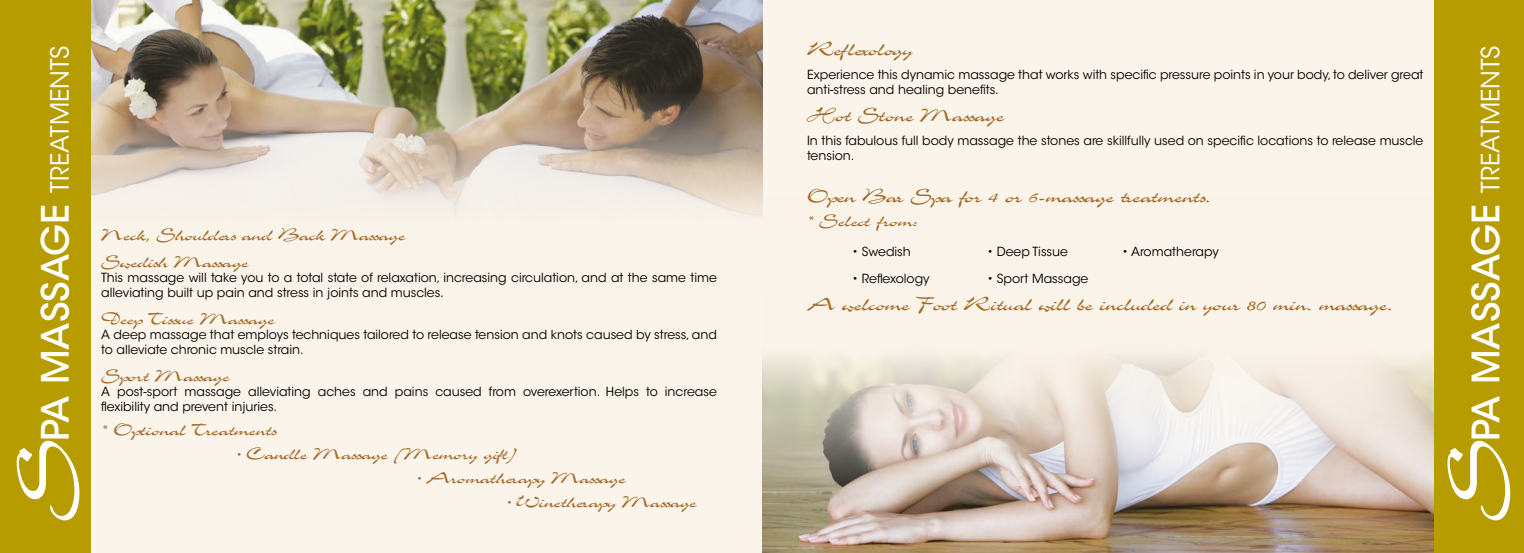
<style>
.page{position:relative;width:1524px;height:553px;background:#fff}
.page>*{position:absolute;margin:0;border:0;box-sizing:border-box;transform-origin:0 0}
.t1{font:87.5px "Scheherezade Regular Swfte";color:#fff}
.t2{font:25px "ITC Avant Garde Std";color:#fff}
.t3{font:22.5px "Scheherezade Regular Swfte";color:#a56c29}
.t4{font:20px/27px "Scheherezade Regular Swfte";color:#a56c29}
.t5{font:12.5px/15px "ITC Avant Garde Std";color:#000}
.s1{font-weight:500;font-size:37.5px}
.s2{font-family:"ITC Avant Garde Std";font-size:12.5px}
</style>
<div class="page">
<div style="left:762px;top:0;width:672px;height:553px;background:#fbf4eb"></div>
<img style="left:762px;top:197px;width:672px;height:356px">
<div style="left:1434px;top:0;width:90px;height:553px;background:#b79c00"></div>
<div style="left:90px;top:0;width:672px;height:553px;background:#fbf4eb"></div>
<img style="left:90px;top:0;width:672px;height:288px">
<div style="left:0;top:0;width:90px;height:553px;background:#b79c00"></div>
<h2 class="t2" style="left:45px;top:441px;width:397px;rotate:-90deg"><span class="s1">PA MASSAGE</span> TREATMENTS</h2>
<h1 class="t1" style="left:-1px;top:521px;width:82px;rotate:-90deg">S</h1>
<h3 class="t4" style="left:101px;top:221px;width:305px">Neck, Shoulders and Back Massage<br>Swedish Massage</h3>
<p class="t5" style="left:101px;top:270px;width:617px">This massage will take you to a total state of relaxation, increasing circulation, and at the same time alleviating built up pain and stress in joints and muscles.</p>
<h3 class="t4" style="left:101px;top:305px;width:175px">Deep Tissue Massage</h3>
<p class="t5" style="left:101px;top:327px;width:617px">A deep massage that employs techniques tailored to release tension and knots caused by stress, and to alleviate chronic muscle strain.</p>
<h3 class="t4" style="left:101px;top:362px;width:130px">Sport Massage</h3>
<p class="t5" style="left:101px;top:384px;width:617px">A post-sport massage alleviating aches and pains caused from overexertion. Helps to increase flexibility and prevent injuries.</p>
<h3 class="t4" style="left:101px;top:416px;width:177px">* Optional Treatments</h3>
<h3 class="t4" style="left:236px;top:440px;width:281px"><span class="s2">•</span> Candle Massage (Memory gift)</h3>
<h3 class="t4" style="left:416px;top:464px;width:211px"><span class="s2">•</span> Aromatherapy Massage</h3>
<h3 class="t4" style="left:506px;top:488px;width:192px"><span class="s2">•</span> Winetherapy Massage</h3>
<h3 class="t3" style="left:807px;top:37px;width:107px">Reflexology</h3>
<p class="t5" style="left:807px;top:67px;width:618px">Experience this dynamic massage that works with specific pressure points in your body, to deliver great anti-stress and healing benefits.</p>
<h3 class="t3" style="left:807px;top:103px;width:199px">Hot Stone Massage</h3>
<p class="t5" style="left:807px;top:133px;width:618px">In this fabulous full body massage the stones are skillfully used on specific locations to release muscle tension.</p>
<h3 class="t3" style="left:807px;top:184px;width:405px">Open Bar Spa for 4 or 6-massage treatments.</h3>
<h3 class="t4" style="left:807px;top:207px;width:112px">* Select from:</h3>
<p class="t5" style="left:852px;top:244px;width:60px">• Swedish</p>
<p class="t5" style="left:987px;top:244px;width:83px">• Deep Tissue</p>
<p class="t5" style="left:1122px;top:244px;width:98px">• Aromatherapy</p>
<p class="t5" style="left:852px;top:271px;width:79px">• Reflexology</p>
<p class="t5" style="left:987px;top:271px;width:103px">• Sport Massage</p>
<h3 class="t3" style="left:807px;top:292px;width:587px">A welcome Foot Ritual will be included in your 80 min. massage.</h3>
<h2 class="t2" style="left:1475px;top:441px;width:397px;rotate:-90deg"><span class="s1">PA MASSAGE</span> TREATMENTS</h2>
<h1 class="t1" style="left:1429px;top:521px;width:82px;rotate:-90deg">S</h1>
</div>
